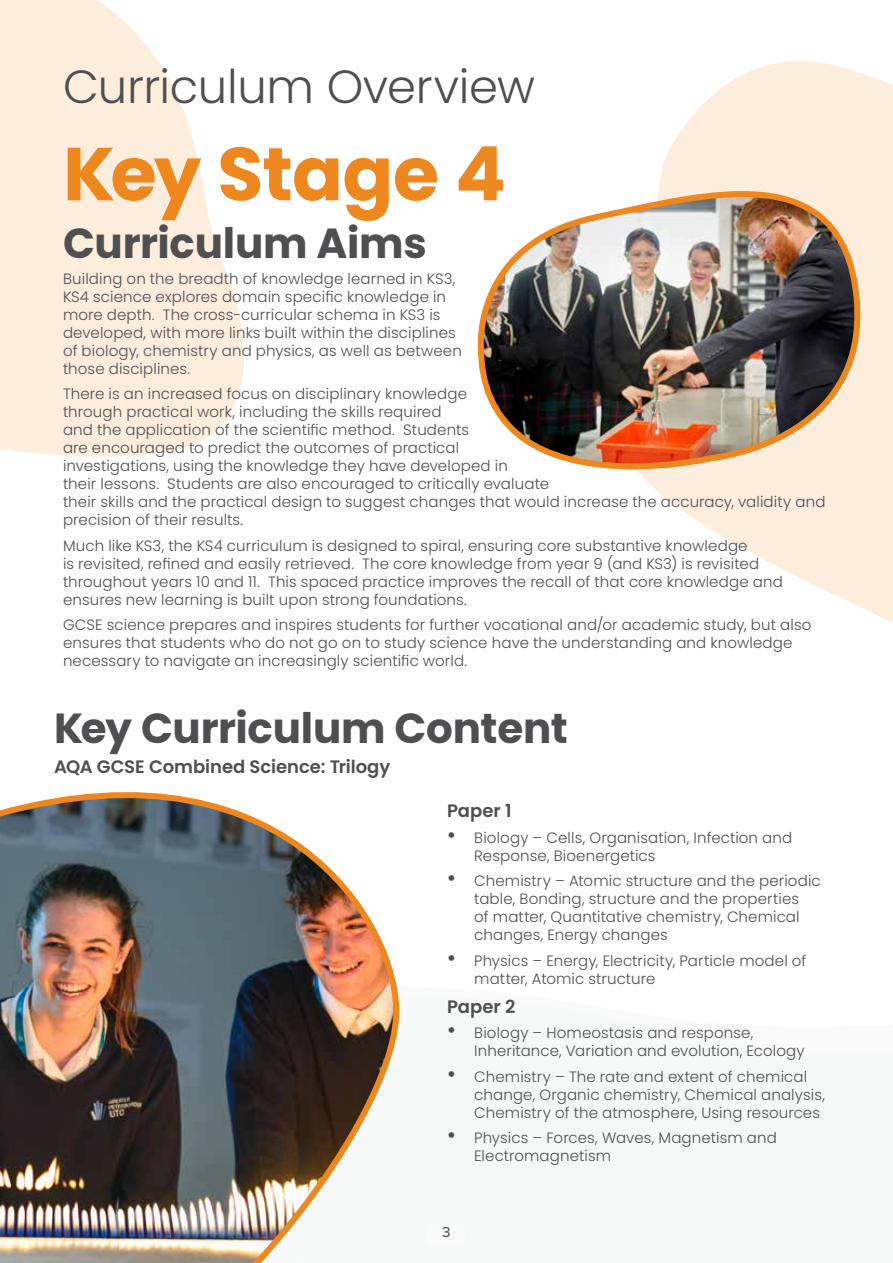
<style>
.page{position:relative;width:893px;height:1263px;background:#fff}
.page>*{position:absolute;margin:0;border:0;box-sizing:border-box;transform-origin:0 0}
.t1{font:700 75px "Poppins";letter-spacing:-.01em;color:#ef871f}
.t2{font:300 46.5px "Poppins";letter-spacing:-.005em;color:#4f4f51}
.t3{font:700 42px "Poppins";letter-spacing:-.005em;color:#4f4f51}
.t4{font:600 18px "Poppins";color:#4f4f51}
.t5{font:300 15px/18px "Poppins";letter-spacing:.01em;color:#4f4f51}
.t6{font:500 15px "Proxima Nova";color:#4f4f51}
.s1{font-size:24px}
</style>
<div class="page">
<svg style="left:0;top:0;width:244px;height:457px;fill:#fceddd"></svg>
<svg style="left:667px;top:61px;width:226px;height:561px;fill:#fceddd"></svg>
<img style="left:477px;top:154px;width:399px;height:357px">
<img style="left:0;top:792px;width:400px;height:471px">
<h2 class="t2" style="left:63px;top:60px;width:474px">Curriculum Overview</h2>
<h1 class="t1" style="left:63px;top:131px;width:444px">Key Stage 4</h1>
<h3 class="t3" style="left:63px;top:219px;width:365px">Curriculum Aims</h3>
<p class="t5" style="left:63px;top:270px;width:400px">Building on the breadth of knowledge learned in KS3, KS4 science explores domain specific knowledge in more depth. The cross-curricular schema in KS3 is developed, with more links built within the disciplines of biology, chemistry and physics, as well as between those disciplines.</p>
<p class="t5" style="left:63px;top:385px;width:764px">There is an increased focus on disciplinary knowledge<br>through practical work, including the skills required<br>and the application of the scientific method. Students<br>are encouraged to predict the outcomes of practical<br>investigations, using the knowledge they have developed in<br>their lessons. Students are also encouraged to critically evaluate<br>their skills and the practical design to suggest changes that would increase the accuracy, validity and precision of their results.</p>
<p class="t5" style="left:63px;top:537px;width:721px">Much like KS3, the KS4 curriculum is designed to spiral, ensuring core substantive knowledge<br>is revisited, refined and easily retrieved. The core knowledge from year 9 (and KS3) is revisited throughout years 10 and 11. This spaced practice improves the recall of that core knowledge and ensures new learning is built upon strong foundations.</p>
<p class="t5" style="left:63px;top:616px;width:750px">GCSE science prepares and inspires students for further vocational and/or academic study, but also ensures that students who do not go on to study science have the understanding and knowledge necessary to navigate an increasingly scientific world.</p>
<h3 class="t3" style="left:54px;top:704px;width:515px">Key Curriculum Content</h3>
<p class="t4" style="left:54px;top:756px;width:338px">AQA GCSE Combined Science: Trilogy</p>
<p class="t4" style="left:447px;top:800px;width:66px">Paper 1</p>
<p class="t5" style="left:474px;top:829px;width:319px;text-indent:-27px"><span class="s1">•</span> Biology – Cells, Organisation, Infection and<br>Response, Bioenergetics</p>
<p class="t5" style="left:474px;top:872px;width:348px;text-indent:-27px"><span class="s1">•</span> Chemistry – Atomic structure and the periodic table, Bonding, structure and the properties<br>of matter, Quantitative chemistry, Chemical changes, Energy changes</p>
<p class="t5" style="left:474px;top:952px;width:334px;text-indent:-27px"><span class="s1">•</span> Physics – Energy, Electricity, Particle model of matter, Atomic structure</p>
<p class="t4" style="left:447px;top:996px;width:70px">Paper 2</p>
<p class="t5" style="left:474px;top:1024px;width:332px;text-indent:-27px"><span class="s1">•</span> Biology – Homeostasis and response,<br>Inheritance, Variation and evolution, Ecology</p>
<p class="t5" style="left:474px;top:1068px;width:352px;text-indent:-27px"><span class="s1">•</span> Chemistry – The rate and extent of chemical change, Organic chemistry, Chemical analysis,<br>Chemistry of the atmosphere, Using resources</p>
<p class="t5" style="left:474px;top:1129px;width:304px;text-indent:-27px"><span class="s1">•</span> Physics – Forces, Waves, Magnetism and<br>Electromagnetism</p>
<p class="t6" style="left:442px;top:1220px;width:10px">3</p>
</div>
